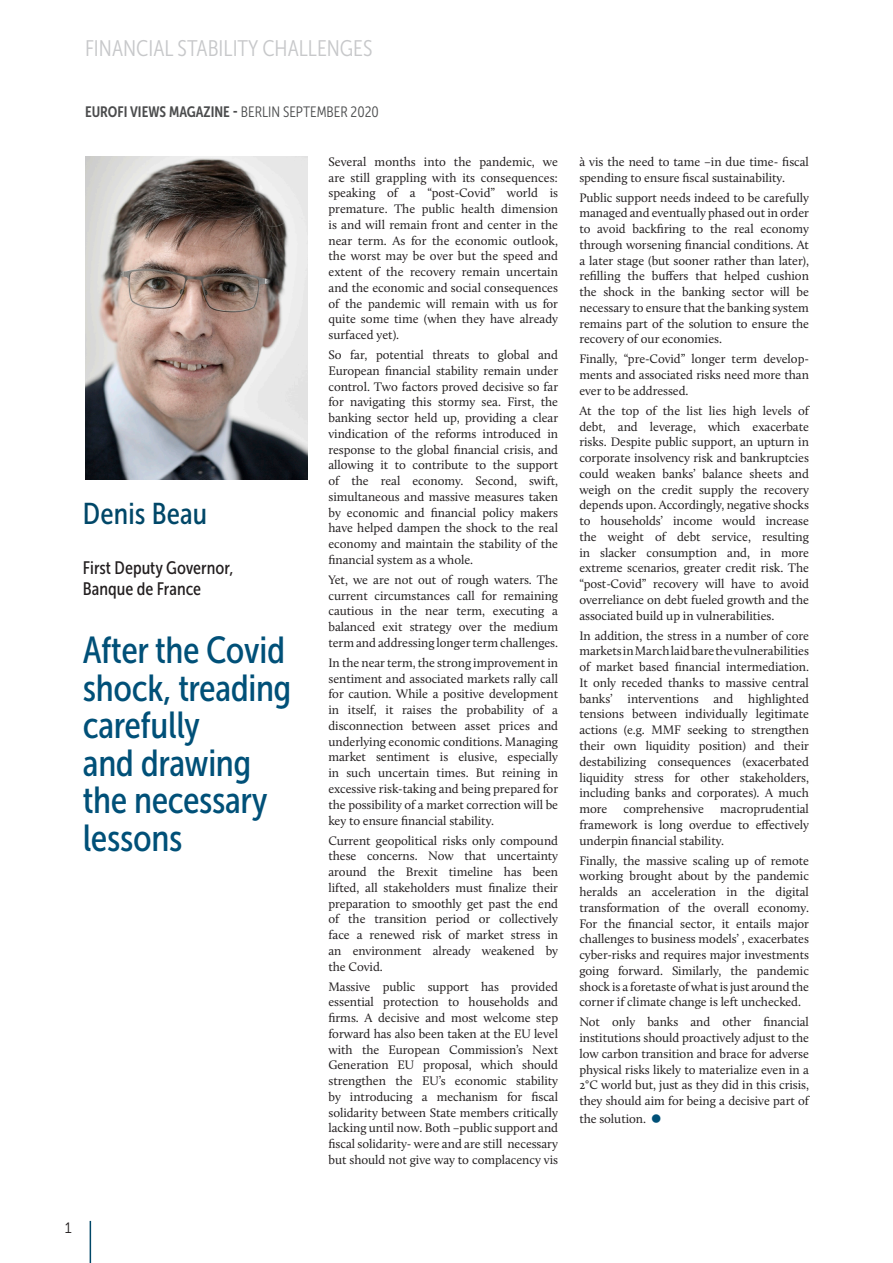
<style>
.page{position:relative;width:893px;height:1263px;background:#fff}
.page>*{position:absolute;margin:0;border:0;box-sizing:border-box;transform-origin:0 0}
.t1{font:37.5px/37.5px "Museo Sans Cond 500";letter-spacing:-.01em;color:#005078}
.BODY_TEXT{font:30px "Museo Sans Cond 500";letter-spacing:.005em;color:#004768}
.t2{font:22.5px "Museo Sans Cond 300";color:#c7c8ca}
.GRAND_Fonction{font:18px/21.6px "Museo Sans Cond 500";color:#231f20}
.t3{font:15px "Museo Sans Cond 700";color:#4b4c4d}
.BULLETS{font:15px "Museo Sans 300";color:#231f20}
.Texte_Justifié{font:12.75px/15.8px "Calluna";letter-spacing:-.005em;color:#231f20;text-align:justify}
.s1{font-family:"Museo Sans Cond 300"}
</style>
<div class="page">
<img style="left:85px;top:156px;width:222px;height:323px">
<hr style="left:90px;top:1221px;width:1px;height:42px;background:#004768">
<p class="t2" style="left:85px;top:36px;width:289px">FINANCIAL STABILITY CHALLENGES</p>
<p class="t3" style="left:85px;top:103px;width:295px">EUROFI VIEWS MAGAZINE - <span class="s1">BERLIN SEPTEMBER 2020</span></p>
<p class="BODY_TEXT" style="left:83px;top:497px;width:126px">Denis Beau</p>
<p class="GRAND_Fonction" style="left:83px;top:557px;width:152px">First Deputy Governor,<br>Banque de France</p>
<p class="t1" style="left:83px;top:632px;width:210px">After the Covid shock, treading carefully<br>and drawing the necessary lessons</p>
<p class="Texte_Justifié" style="left:328px;top:154px;width:231px">Several months into the pandemic, we are still grappling with its consequences: speaking of a “post-Covid” world is premature. The public health dimension is and will remain front and center in the near term. As for the economic outlook, the worst may be over but the speed and extent of the recovery remain uncertain and the economic and social consequences of the pandemic will remain with us for quite some time (when they have already surfaced yet).</p>
<p class="Texte_Justifié" style="left:328px;top:347px;width:231px">So far, potential threats to global and European financial stability remain under control. Two factors proved decisive so far for navigating this stormy sea. First, the banking sector held up, providing a clear vindication of the reforms introduced in response to the global financial crisis, and allowing it to contribute to the support of the real economy. Second, swift, simultaneous and massive measures taken by economic and financial policy makers have helped dampen the shock to the real economy and maintain the stability of the financial system as a whole.</p>
<p class="Texte_Justifié" style="left:328px;top:572px;width:231px">Yet, we are not out of rough waters. The current circumstances call for remaining cautious in the near term, executing a balanced exit strategy over the medium term and addressing longer term challenges.</p>
<p class="Texte_Justifié" style="left:328px;top:655px;width:231px">In the near term, the strong improvement in sentiment and associated markets rally call for caution. While a positive development in itself, it raises the probability of a disconnection between asset prices and underlying economic conditions. Managing market sentiment is elusive, especially in such uncertain times. But reining in excessive risk-taking and being prepared for the possibility of a market correction will be key to ensure financial stability.</p>
<p class="Texte_Justifié" style="left:328px;top:832px;width:231px">Current geopolitical risks only compound these concerns. Now that uncertainty around the Brexit timeline has been lifted, all stakeholders must finalize their preparation to smoothly get past the end of the transition period or collectively face a renewed risk of market stress in an environment already weakened by the Covid.</p>
<p class="Texte_Justifié" style="left:328px;top:978px;width:231px">Massive public support has provided essential protection to households and firms. A decisive and most welcome step forward has also been taken at the EU level with the European Commission’s Next Generation EU proposal, which should strengthen the EU’s economic stability by introducing a mechanism for fiscal solidarity between State members critically lacking until now. Both –public support and fiscal solidarity- were and are still necessary but should not give way to complacency vis</p>
<p class="Texte_Justifié" style="left:579px;top:154px;width:231px">à vis the need to tame –in due time- fiscal spending to ensure fiscal sustainability.</p>
<p class="Texte_Justifié" style="left:579px;top:189px;width:231px">Public support needs indeed to be carefully managed and eventually phased out in order to avoid backfiring to the real economy through worsening financial conditions. At a later stage (but sooner rather than later), refilling the buffers that helped cushion the shock in the banking sector will be necessary to ensure that the banking system remains part of the solution to ensure the recovery of our economies.</p>
<p class="Texte_Justifié" style="left:579px;top:351px;width:231px">Finally, “pre-Covid” longer term develop&shy;ments and associated risks need more than ever to be addressed.</p>
<p class="Texte_Justifié" style="left:579px;top:403px;width:231px">At the top of the list lies high levels of debt, and leverage, which exacerbate risks. Despite public support, an upturn in corporate insolvency risk and bankruptcies could weaken banks’ balance sheets and weigh on the credit supply the recovery depends upon. Accordingly, negative shocks to households’ income would increase the weight of debt service, resulting in slacker consumption and, in more extreme scenarios, greater credit risk. The “post-Covid” recovery will have to avoid overreliance on debt fueled growth and the associated build up in vulnerabilities.</p>
<p class="Texte_Justifié" style="left:579px;top:627px;width:231px">In addition, the stress in a number of core markets in March laid bare the vulnerabilities of market based financial intermediation.<br>It only receded thanks to massive central banks’ interventions and highlighted tensions between individually legitimate actions (e.g. MMF seeking to strengthen their own liquidity position) and their destabilizing consequences (exacerbated liquidity stress for other stakeholders, including banks and corporates). A much more</p>
<p class="Texte_Justifié" style="left:579px;top:801px;width:231px;text-indent:141px">macroprudential framework is long overdue to effectively underpin financial stability.</p>
<p class="Texte_Justifié" style="left:579px;top:852px;width:231px">Finally, the massive scaling up of remote working brought about by the pandemic heralds an acceleration in the digital transformation of the overall economy.<br>For the financial sector, it entails major challenges to business models’ , exacerbates cyber-risks and requires major investments going forward. Similarly, the pandemic shock is a foretaste of what is just around the corner if climate change is left unchecked.</p>
<p class="Texte_Justifié" style="left:579px;top:1014px;width:231px">Not only banks and other financial institutions should proactively adjust to the low carbon transition and brace for adverse physical risks likely to materialize even in a 2°C world but, just as they did in this crisis, they should aim for being a decisive part of</p>
<p class="Texte_Justifié" style="left:579px;top:1111px;width:68px">the solution.</p>
<p class="Texte_Justifié" style="left:624px;top:801px;width:82px">comprehensive</p>
<p class="BULLETS" style="left:65px;top:1220px;width:8px">1</p>
</div>
